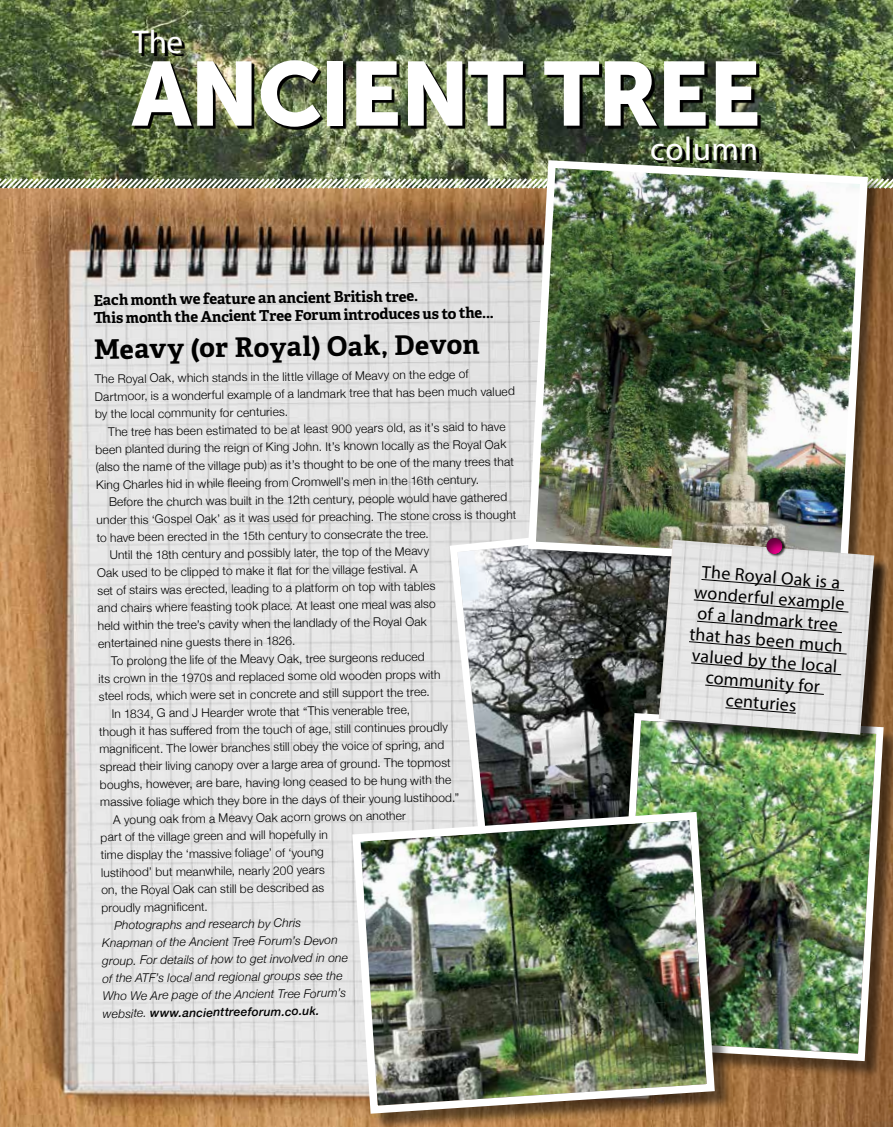
<style>
.page{position:relative;width:893px;height:1127px;background:#fff}
.page>*{position:absolute;margin:0;border:0;box-sizing:border-box;transform-origin:0 0}
.t1{font:90px "Museo Sans 900";letter-spacing:-.025em;color:#fff}
.t2{font:33px "Myriad Pro";letter-spacing:.02em;color:#fff}
.t3{font:700 27px "Adelle";color:#000}
.t4{font:18px/21px "Myriad Pro";color:#000;text-align:center}
.t5{font:700 15px/17.7px "Adelle";color:#000}
.t6{font:300 12px/17.5px "Helvetica Neue";color:#000}
.t7{font:italic 300 12px/17.7px "Helvetica Neue";color:#000}
.s1{font-weight:500}
</style>
<div class="page">
<img style="left:0;top:191px;width:893px;height:936px">
<img style="left:0;top:0;width:893px;height:176px">
<svg style="left:134px;top:63px;width:626px;height:67px;background:#313826"></svg>
<svg style="left:135px;top:32px;width:50px;height:24px"></svg>
<img style="left:0;top:176px;width:893px;height:15px">
<svg style="left:654px;top:139px;width:105px;height:17px;background:#5c6f44"></svg>
<svg style="left:446px;top:516px;width:213px;height:292px;background:#838585"></svg>
<div style="left:618px;top:715px;width:275px;height:363px;background:#000;opacity:.5"></div>
<img style="left:612px;top:709px;width:275px;height:356px">
<div style="left:530px;top:162px;width:352px;height:417px;background:#000;opacity:.5"></div>
<img style="left:524px;top:156px;width:348px;height:413px">
<div style="left:355px;top:815px;width:378px;height:312px;background:#000;opacity:.5"></div>
<img style="left:348px;top:808px;width:371px;height:310px">
<div style="left:661px;top:542px;width:229px;height:209px;background:#000;opacity:.75"></div>
<img style="left:659px;top:540px;width:215px;height:195px">
<div style="left:766px;top:537px;width:20px;height:20px;background:#000;opacity:.75"></div>
<div style="left:765px;top:535px;width:20px;height:20px;background:#000;opacity:.58"></div>
<svg style="left:700px;top:578px;width:145px;height:14px;background:#d1d1d1"></svg>
<svg style="left:693px;top:599px;width:156px;height:14px;background:#d2d2d2"></svg>
<svg style="left:696px;top:620px;width:147px;height:13px;background:#d0d0d0"></svg>
<svg style="left:688px;top:641px;width:159px;height:14px;background:#d2d2d2"></svg>
<svg style="left:690px;top:662px;width:152px;height:14px;background:#d3d3d3"></svg>
<svg style="left:704px;top:684px;width:121px;height:11px"></svg>
<svg style="left:724px;top:707px;width:73px;height:7px"></svg>
<h2 class="t2" style="left:132px;top:21px;width:53px">The</h2>
<h1 class="t1" style="left:132px;top:43px;width:631px">ANCIENT TREE</h1>
<p class="t5" style="left:93px;top:292px;width:401px;rotate:-1deg">Each month we feature an ancient British tree.<br>Th is month the Ancient Tree Forum introduces us to the...</p>
<h3 class="t3" style="left:94px;top:330px;width:387px;rotate:-1deg">Meavy (or Royal) Oak, Devon</h3>
<p class="t6" style="left:94px;top:370px;width:422px;rotate:-1deg">The Royal Oak, which stands in the little village of Meavy on the edge of<br>Dartmoor, is a wonderful example of a landmark tree that has been much valued by the local community for centuries.</p>
<p class="t6" style="left:95px;top:423px;width:420px;text-indent:13px;rotate:-1deg">The tree has been estimated to be at least 900 years old, as it’s said to have been planted during the reign of King John. It’s known locally as the Royal Oak (also the name of the village pub) as it’s thought to be one of the many trees that King Charles hid in while fl eeing from Cromwell’s men in the 16th century.</p>
<p class="t6" style="left:109px;top:493px;width:400px;rotate:-1deg">Before the church was built in the 12th century, people would have gathered</p>
<p class="t6" style="left:96px;top:511px;width:421px;rotate:-1deg">under this ‘Gospel Oak’ as it was used for preaching. The stone cross is thought</p>
<p class="t6" style="left:97px;top:529px;width:334px;rotate:-1deg">to have been erected in the 15th century to consecrate the tree.</p>
<p class="t6" style="left:109px;top:546px;width:321px;rotate:-1deg">Until the 18th century and possibly later, the top of the Meavy</p>
<p class="t6" style="left:97px;top:564px;width:322px;rotate:-1deg">Oak used to be clipped to make it fl at for the village festival. A</p>
<p class="t6" style="left:97px;top:582px;width:340px;rotate:-1deg">set of stairs was erected, leading to a platform on top with tables</p>
<p class="t6" style="left:97px;top:599px;width:340px;rotate:-1deg">and chairs where feasting took place. At least one meal was also</p>
<p class="t6" style="left:98px;top:617px;width:330px;rotate:-1deg">held within the tree’s cavity when the landlady of the Royal Oak</p>
<p class="t6" style="left:98px;top:634px;width:199px;rotate:-1deg">entertained nine guests there in 1826.</p>
<p class="t6" style="left:111px;top:652px;width:315px;rotate:-1deg">To prolong the life of the Meavy Oak, tree surgeons reduced</p>
<p class="t6" style="left:98px;top:670px;width:343px;rotate:-1deg">its crown in the 1970s and replaced some old wooden props with</p>
<p class="t6" style="left:99px;top:687px;width:333px;rotate:-1deg">steel rods, which were set in concrete and still support the tree.</p>
<p class="t6" style="left:112px;top:705px;width:300px;rotate:-1deg">In 1834, G and J Hearder wrote that “This venerable tree,</p>
<p class="t6" style="left:99px;top:723px;width:350px;rotate:-1deg">though it has suff ered from the touch of age, still continues proudly</p>
<p class="t6" style="left:99px;top:740px;width:346px;rotate:-1deg">magnifi cent. The lower branches still obey the voice of spring, and</p>
<p class="t6" style="left:100px;top:758px;width:353px;rotate:-1deg">spread their living canopy over a large area of ground. The topmost</p>
<p class="t6" style="left:100px;top:776px;width:353px;rotate:-1deg">boughs, however, are bare, having long ceased to be hung with the</p>
<p class="t6" style="left:100px;top:793px;width:360px;rotate:-1deg">massive foliage which they bore in the days of their young lustihood.”</p>
<p class="t6" style="left:113px;top:811px;width:294px;rotate:-1deg">A young oak from a Meavy Oak acorn grows on another</p>
<p class="t6" style="left:100px;top:828px;width:229px;rotate:-1deg">part of the village green and will hopefully in</p>
<p class="t6" style="left:101px;top:846px;width:225px;rotate:-1deg">time display the ‘massive foliage’ of ‘young</p>
<p class="t6" style="left:101px;top:863px;width:225px;rotate:-1deg">lustihood’ but meanwhile, nearly 200 years</p>
<p class="t6" style="left:101px;top:881px;width:225px;rotate:-1deg">on, the Royal Oak can still be described as</p>
<p class="t6" style="left:101px;top:898px;width:108px;rotate:-1deg">proudly magnifi cent.</p>
<p class="t7" style="left:101px;top:916px;width:248px;text-indent:13px;rotate:-1deg">Photographs and research by Chris Knapman of the Ancient Tree Forum’s Devon group. For details of how to get involved in one of the ATF’s local and regional groups see the Who We Are page of the Ancient Tree Forum’s website. <span class="s1">www.ancienttreeforum.co.uk.</span></p>
<h2 class="t2" style="left:650px;top:128px;width:109px">column</h2>
<h3 class="t4" style="left:695px;top:561px;width:155px;rotate:4deg">The Royal Oak is a wonderful example of a landmark tree that has been much valued by the local community for centuries</h3>
</div>
